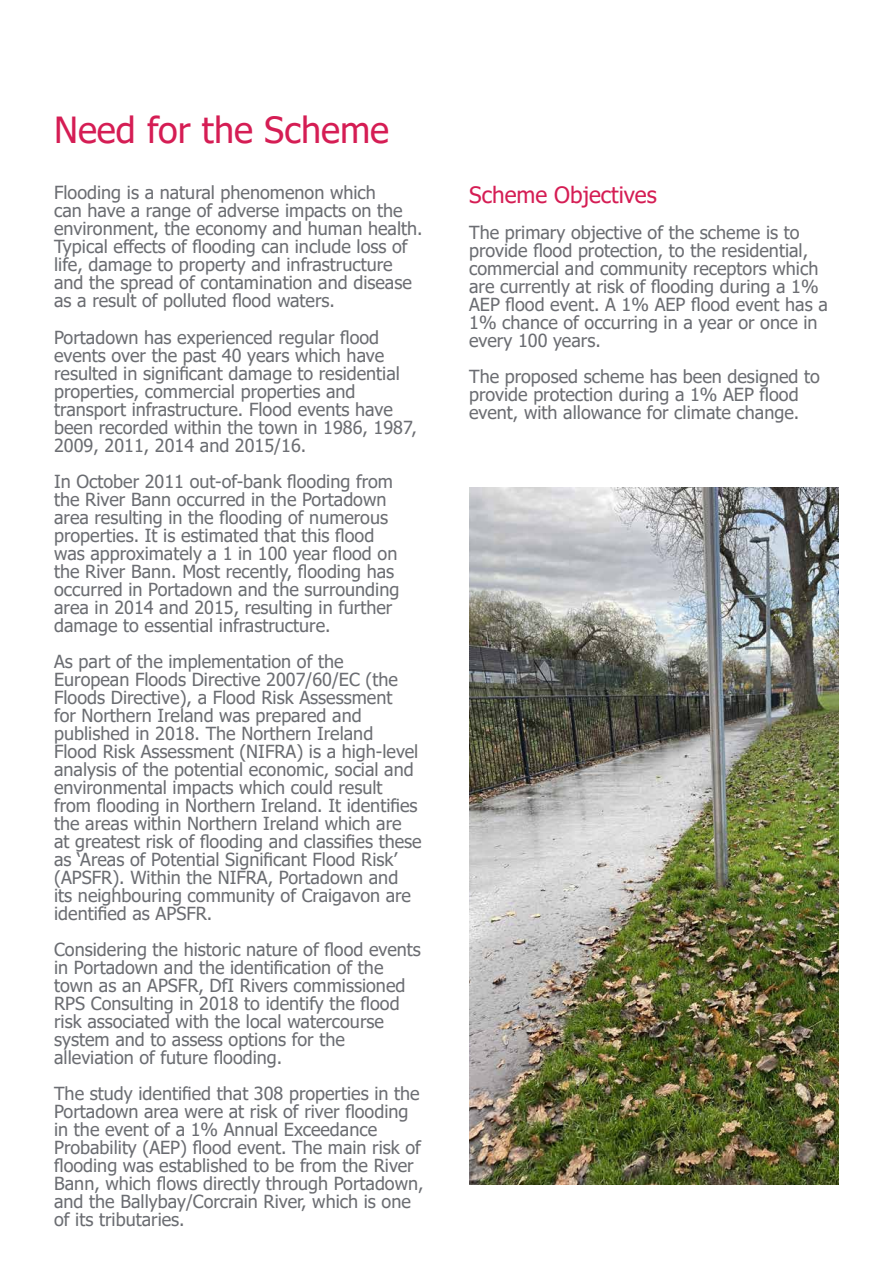
<style>
.page{position:relative;width:893px;height:1263px;background:#fff}
.page>*{position:absolute;margin:0;border:0;box-sizing:border-box;transform-origin:0 0}
.t1{font:36px "Tahoma";color:#d51d54}
.t2{font:22.5px "Tahoma";color:#d51d54}
.t3{font:18px/18px "Tahoma";color:#6b6d72}
</style>
<div class="page">
<img style="left:469px;top:488px;width:370px;height:696px">
<h1 class="t1" style="left:54px;top:106px;width:337px">Need for the Scheme</h1>
<p class="t3" style="left:54px;top:185px;width:323px">Flooding is a natural phenomenon which</p>
<p class="t3" style="left:54px;top:203px;width:350px">can have a range of adverse impacts on the</p>
<p class="t3" style="left:54px;top:221px;width:370px">environment, the economy and human health.<br>Typical effects of flooding can include loss of life, damage to property and infrastructure</p>
<p class="t3" style="left:54px;top:275px;width:359px">and the spread of contamination and disease</p>
<p class="t3" style="left:54px;top:293px;width:282px">as a result of polluted flood waters.</p>
<p class="t3" style="left:54px;top:329px;width:326px">Portadown has experienced regular flood</p>
<p class="t3" style="left:54px;top:347px;width:332px">events over the past 40 years which have</p>
<p class="t3" style="left:54px;top:365px;width:347px">resulted in significant damage to residential properties, commercial properties and transport infrastructure. Flood events have</p>
<p class="t3" style="left:54px;top:419px;width:364px">been recorded within the town in 1986, 1987,</p>
<p class="t3" style="left:54px;top:437px;width:254px">2009, 2011, 2014 and 2015/16.</p>
<p class="t3" style="left:54px;top:473px;width:340px">In October 2011 out-of-bank flooding from</p>
<p class="t3" style="left:54px;top:491px;width:334px">the River Bann occurred in the Portadown</p>
<p class="t3" style="left:54px;top:509px;width:345px">area resulting in the flooding of numerous properties. It is estimated that this flood was approximately a 1 in 100 year flood on the River Bann. Most recently, flooding has</p>
<p class="t3" style="left:54px;top:581px;width:347px">occurred in Portadown and the surrounding</p>
<p class="t3" style="left:54px;top:599px;width:340px">area in 2014 and 2015, resulting in further damage to essential infrastructure.</p>
<p class="t3" style="left:54px;top:653px;width:369px">As part of the implementation of the European Floods Directive 2007/60/EC (the Floods Directive), a Flood Risk Assessment<br>for Northern Ireland was prepared and published in 2018. The Northern Ireland<br>Flood Risk Assessment (NIFRA) is a high-level analysis of the potential economic, social and environmental impacts which could result from flooding in Northern Ireland. It identifies the areas within Northern Ireland which are<br>at greatest risk of flooding and classifies these as ‘Areas of Potential Significant Flood Risk’ (APSFR). Within the NIFRA, Portadown and</p>
<p class="t3" style="left:54px;top:887px;width:358px">its neighbouring community of Craigavon are</p>
<p class="t3" style="left:54px;top:905px;width:160px">identified as APSFR.</p>
<p class="t3" style="left:54px;top:941px;width:368px">Considering the historic nature of flood events in Portadown and the identification of the town as an APSFR, DfI Rivers commissioned RPS Consulting in 2018 to identify the flood risk associated with the local watercourse</p>
<p class="t3" style="left:54px;top:1031px;width:292px">system and to assess options for the</p>
<p class="t3" style="left:54px;top:1049px;width:230px">alleviation of future flooding.</p>
<p class="t3" style="left:54px;top:1085px;width:371px">The study identified that 308 properties in the Portadown area were at risk of river flooding in the event of a 1% Annual Exceedance Probability (AEP) flood event. The main risk of flooding was established to be from the River Bann, which flows directly through Portadown, and the Ballybay/Corcrain River, which is one of its tributaries.</p>
<h3 class="t2" style="left:469px;top:180px;width:189px">Scheme Objectives</h3>
<p class="t3" style="left:469px;top:224px;width:360px">The primary objective of the scheme is to provide flood protection, to the residential, commercial and community receptors which are currently at risk of flooding during a 1% AEP flood event. A 1% AEP flood event has a</p>
<p class="t3" style="left:469px;top:314px;width:350px">1% chance of occurring in a year or once in</p>
<p class="t3" style="left:469px;top:332px;width:133px">every 100 years.</p>
<p class="t3" style="left:469px;top:368px;width:352px">The proposed scheme has been designed to</p>
<p class="t3" style="left:469px;top:386px;width:332px">provide protection during a 1% AEP flood event, with allowance for climate change.</p>
</div>
